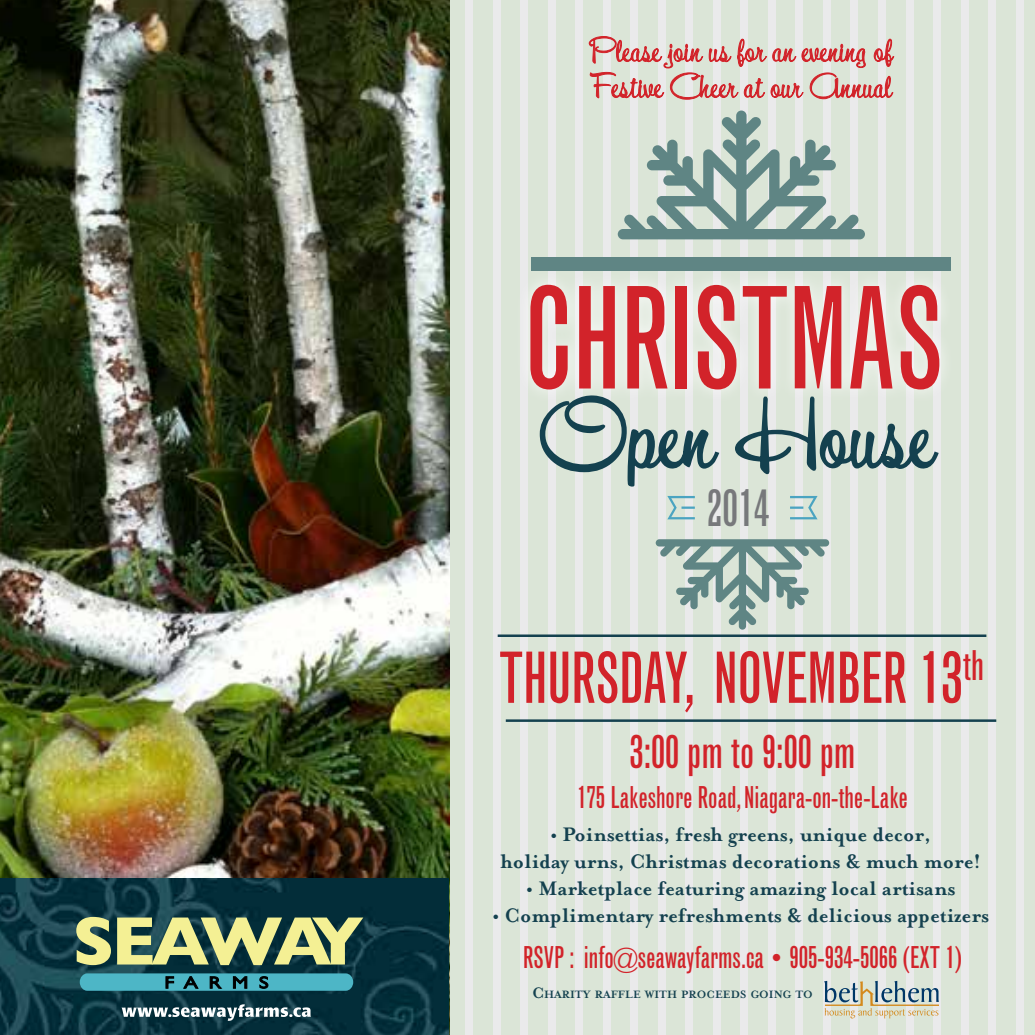
<style>
.page{position:relative;width:1035px;height:1035px;background:#fff}
.page>*{position:absolute;margin:0;border:0;box-sizing:border-box;transform-origin:0 0}
.t1{font:extra-condensed 140px "Grotesque";color:#d2232a}
.t2{font:extra-condensed 70px "Grotesque";color:#d2232a}
.t3{font:extra-condensed 50px "Grotesque";color:#77787b}
.t4{font:extra-condensed 45px "Grotesque";color:#d2232a}
.t5{font:extra-condensed 30px "Grotesque";color:#d2232a}
.t6{font:700 22.5px/27px "Mrs Eaves";color:#14414f;text-align:center}
.t7{font:700 12.25px "Mrs Eaves OT";color:#14414f}
.s1{font-size:17.5px}
</style>
<div class="page">
<div style="left:449px;top:0;width:586px;height:1035px;background:#dbe5d7"></div>
<div style="left:493px;top:0;width:7px;height:1035px;background:#eaeaeb"></div>
<div style="left:521px;top:0;width:7px;height:1035px;background:#eaeaeb"></div>
<div style="left:548px;top:0;width:7px;height:1035px;background:#eaeaeb"></div>
<div style="left:576px;top:0;width:7px;height:1035px;background:#eaeaeb"></div>
<div style="left:603px;top:0;width:7px;height:1035px;background:#eaeaeb"></div>
<div style="left:631px;top:0;width:7px;height:1035px;background:#eaeaeb"></div>
<div style="left:658px;top:0;width:7px;height:1035px;background:#eaeaeb"></div>
<div style="left:686px;top:0;width:7px;height:1035px;background:#eaeaeb"></div>
<div style="left:713px;top:0;width:8px;height:1035px;background:#eaeaeb"></div>
<div style="left:741px;top:0;width:7px;height:1035px;background:#eaeaeb"></div>
<div style="left:768px;top:0;width:8px;height:1035px;background:#eaeaeb"></div>
<div style="left:796px;top:0;width:7px;height:1035px;background:#eaeaeb"></div>
<div style="left:823px;top:0;width:8px;height:1035px;background:#eaeaeb"></div>
<div style="left:851px;top:0;width:7px;height:1035px;background:#eaeaeb"></div>
<div style="left:878px;top:0;width:8px;height:1035px;background:#eaeaeb"></div>
<div style="left:906px;top:0;width:7px;height:1035px;background:#eaeaeb"></div>
<div style="left:933px;top:0;width:8px;height:1035px;background:#eaeaeb"></div>
<div style="left:961px;top:0;width:7px;height:1035px;background:#eaeaeb"></div>
<div style="left:988px;top:0;width:8px;height:1035px;background:#eaeaeb"></div>
<div style="left:1016px;top:0;width:7px;height:1035px;background:#eaeaeb"></div>
<div style="left:466px;top:0;width:7px;height:1035px;background:#eaeaeb"></div>
<img style="left:0;top:0;width:450px;height:1035px">
<svg style="left:618px;top:111px;width:247px;height:128px"></svg>
<div style="left:532px;top:257px;width:419px;height:13px;background:#5f8584"></div>
<div style="left:514px;top:269px;width:441px;height:135px;background:#fff;opacity:.75"></div>
<svg style="left:539px;top:269px;width:401px;height:355px"></svg>
<svg style="left:790px;top:496px;width:28px;height:23px"></svg>
<svg style="left:667px;top:496px;width:28px;height:23px"></svg>
<svg style="left:656px;top:539px;width:173px;height:91px"></svg>
<hr style="left:498px;top:635px;width:488px;height:2px;background:#14414f">
<hr style="left:506px;top:719px;width:490px;height:3px;background:#14414f">
<svg style="left:824px;top:981px;width:115px;height:37px"></svg>
<svg style="left:589px;top:36px;width:305px;height:67px"></svg>
<img style="left:0;top:879px;width:449px;height:156px">
<div style="left:80px;top:973px;width:273px;height:18px;background:#4db6c6;border-radius:8px"></div>
<svg style="left:76px;top:917px;width:35px;height:48px"></svg>
<svg style="left:117px;top:918px;width:246px;height:47px"></svg>
<svg style="left:122px;top:1004px;width:189px;height:17px"></svg>
<svg style="left:165px;top:976px;width:10px;height:13px"></svg>
<svg style="left:183px;top:976px;width:16px;height:13px"></svg>
<svg style="left:209px;top:976px;width:14px;height:13px"></svg>
<svg style="left:232px;top:976px;width:16px;height:13px"></svg>
<svg style="left:259px;top:976px;width:10px;height:13px"></svg>
<h1 class="t1" style="left:525px;top:255px;width:420px">CHRISTMAS</h1>
<h3 class="t3" style="left:707px;top:479px;width:64px">2014</h3>
<h2 class="t2" style="left:499px;top:636px;width:486px">THURSDAY, NOVEMBER 13<sup>th</sup></h2>
<h3 class="t4" style="left:630px;top:725px;width:227px">3:00 pm to 9:00 pm</h3>
<h3 class="t5" style="left:577px;top:780px;width:332px">175 Lakeshore Road, Niagara-on-the-Lake</h3>
<p class="t6" style="left:501px;top:821px;width:482px">• Poinsettias, fresh greens, unique decor,<br>holiday urns, Christmas decorations &amp; much more!</p>
<p class="t6" style="left:526px;top:875px;width:430px">• Marketplace featuring amazing local artisans</p>
<p class="t6" style="left:493px;top:902px;width:498px">• Complimentary refreshments &amp; delicious appetizers</p>
<h3 class="t5" style="left:523px;top:940px;width:440px">RSVP : info@seawayfarms.ca • 905-934-5066 (EXT 1)</h3>
<p class="t7" style="left:532px;top:988px;width:282px"><span class="s1">C</span>HARITY RAFFLE WITH PROCEEDS GOING TO</p>
</div>
